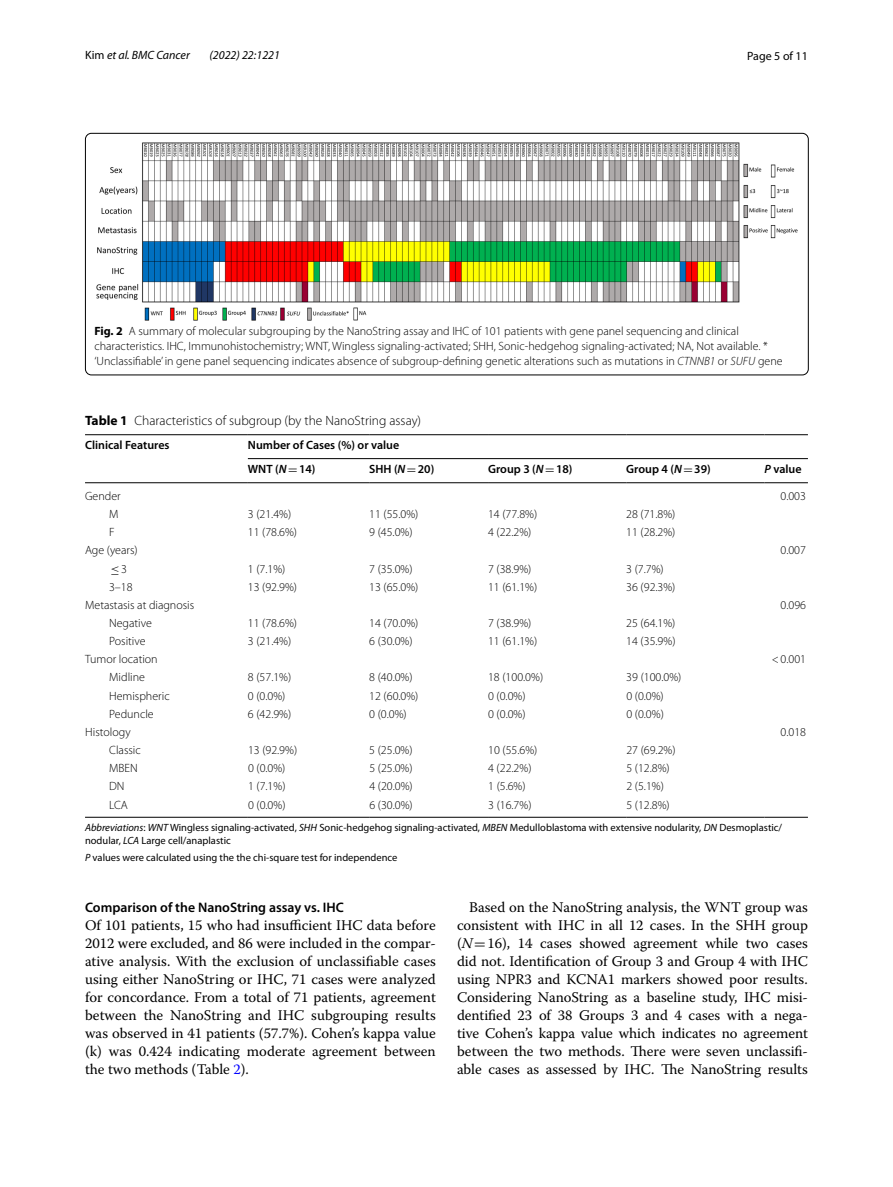
<style>
.page{position:relative;width:893px;height:1187px;background:#fff}
.page>*{position:absolute;margin:0;border:0;box-sizing:border-box;transform-origin:0 0}
.t1{font:14.7px/18px "Warnock Pro";color:#000;text-align:justify}
.t2{font:600 13.8px "Myriad Pro";color:#000}
.t3{font:300 13.5px "Myriad Pro";color:#000}
.t4{font:300 12px/15px "Myriad Pro";color:#000}
.t5{font:600 12px/23.9px "Myriad Pro";color:#000}
.t6{font:italic 12px "Myriad Pro";color:#000}
.t7{font:12px "Myriad Pro";color:#000}
.t8{font:12px "MTSY";color:#000}
.t9{font:10.5px/12.8px "Myriad Pro";color:#000}
.s1{font-style:normal}
.s2{font-weight:700}
.s3{font-style:italic}
.s4{font-family:"MTSY";font-weight:400}
.s5{font-family:"Myriad Pro";font-weight:300}
.s6{color:#00f}
.s7{font-family:"MTSY"}
</style>
<div class="page">
<img style="left:97px;top:142px;width:700px;height:178px">
<div style="left:85px;top:133px;width:723px;height:242px;border:1px solid #000;border-radius:6px"></div>
<hr style="left:85px;top:434px;width:163px;height:1px;background:#000">
<hr style="left:85px;top:482px;width:163px;height:1px;background:#000">
<hr style="left:248px;top:434px;width:121px;height:1px;background:#000">
<hr style="left:369px;top:434px;width:119px;height:1px;background:#000">
<hr style="left:488px;top:434px;width:138px;height:1px;background:#000">
<hr style="left:626px;top:434px;width:138px;height:1px;background:#000">
<hr style="left:764px;top:434px;width:44px;height:1px;background:#000">
<hr style="left:248px;top:482px;width:121px;height:1px;background:#000">
<hr style="left:369px;top:482px;width:119px;height:1px;background:#000">
<hr style="left:488px;top:482px;width:138px;height:1px;background:#000">
<hr style="left:626px;top:482px;width:138px;height:1px;background:#000">
<hr style="left:764px;top:482px;width:44px;height:1px;background:#000">
<hr style="left:85px;top:817px;width:163px;height:1px;background:#000">
<hr style="left:248px;top:817px;width:121px;height:1px;background:#000">
<hr style="left:369px;top:817px;width:119px;height:1px;background:#000">
<hr style="left:488px;top:817px;width:138px;height:1px;background:#000">
<hr style="left:626px;top:817px;width:138px;height:1px;background:#000">
<hr style="left:764px;top:817px;width:44px;height:1px;background:#000">
<hr style="left:248px;top:458px;width:560px;height:1px;background:#000">
<p class="t6" style="left:85px;top:48px;width:106px"><span class="s1">Kim</span> et al. BMC Cancer</p>
<p class="t6" style="left:209px;top:48px;width:72px">(2022) 22:1221</p>
<p class="t7" style="left:747px;top:48px;width:62px">Page 5 of 11</p>
<p class="t4" style="left:94px;top:324px;width:690px"><span class="s2">Fig. 2</span> A summary of molecular subgrouping by the NanoString assay and IHC of 101 patients with gene panel sequencing and clinical characteristics. IHC, Immunohistochemistry; WNT, Wingless signaling-activated; SHH, Sonic-hedgehog signaling-activated; NA, Not available. * ‘Unclassifiable’ in gene panel sequencing indicates absence of subgroup-defining genetic alterations such as mutations in <span class="s3">CTNNB1</span> or <span class="s3">SUFU</span> gene</p>
<p class="t3" style="left:85px;top:413px;width:338px"><span class="s2">Table 1</span> Characteristics of subgroup (by the NanoString assay)</p>
<p class="t5" style="left:85px;top:433px;width:86px">Clinical Features</p>
<p class="t5" style="left:248px;top:433px;width:153px">Number of Cases (%) or value<br>WNT (<span class="s3">N</span><span class="s4">=</span>14)</p>
<p class="t5" style="left:369px;top:456px;width:67px">SHH (<span class="s3">N</span><span class="s4">=</span>20)</p>
<p class="t5" style="left:488px;top:456px;width:86px">Group 3 (<span class="s3">N</span><span class="s4">=</span>18)</p>
<p class="t5" style="left:626px;top:456px;width:86px">Group 4 (<span class="s3">N</span><span class="s4">=</span>39)</p>
<p class="t5" style="left:764px;top:456px;width:39px"><span class="s3">P</span> value</p>
<p class="t4" style="left:85px;top:488px;width:37px">Gender</p>
<p class="t4" style="left:780px;top:488px;width:27px">0.003</p>
<p class="t4" style="left:109px;top:506px;width:11px">M</p>
<p class="t4" style="left:248px;top:506px;width:45px">3 (21.4%)</p>
<p class="t4" style="left:369px;top:506px;width:51px">11 (55.0%)</p>
<p class="t4" style="left:488px;top:506px;width:51px">14 (77.8%)</p>
<p class="t4" style="left:626px;top:506px;width:51px">28 (71.8%)</p>
<p class="t4" style="left:109px;top:525px;width:7px">F</p>
<p class="t4" style="left:248px;top:525px;width:51px">11 (78.6%)</p>
<p class="t4" style="left:369px;top:525px;width:45px">9 (45.0%)</p>
<p class="t4" style="left:488px;top:525px;width:45px">4 (22.2%)</p>
<p class="t4" style="left:626px;top:525px;width:51px">11 (28.2%)</p>
<p class="t4" style="left:85px;top:543px;width:54px">Age (years)</p>
<p class="t4" style="left:780px;top:543px;width:27px">0.007</p>
<p class="t8" style="left:111px;top:561px;width:18px">≤<span class="s5">3</span></p>
<p class="t4" style="left:248px;top:561px;width:39px">1 (7.1%)</p>
<p class="t4" style="left:369px;top:561px;width:45px">7 (35.0%)</p>
<p class="t4" style="left:488px;top:561px;width:45px">7 (38.9%)</p>
<p class="t4" style="left:626px;top:561px;width:39px">3 (7.7%)</p>
<p class="t4" style="left:109px;top:579px;width:25px">3–18</p>
<p class="t4" style="left:248px;top:579px;width:51px">13 (92.9%)</p>
<p class="t4" style="left:369px;top:579px;width:51px">13 (65.0%)</p>
<p class="t4" style="left:488px;top:579px;width:51px">11 (61.1%)</p>
<p class="t4" style="left:626px;top:579px;width:51px">36 (92.3%)</p>
<p class="t4" style="left:85px;top:597px;width:111px">Metastasis at diagnosis</p>
<p class="t4" style="left:780px;top:597px;width:27px">0.096</p>
<p class="t4" style="left:109px;top:615px;width:44px">Negative</p>
<p class="t4" style="left:248px;top:615px;width:51px">11 (78.6%)</p>
<p class="t4" style="left:369px;top:615px;width:51px">14 (70.0%)</p>
<p class="t4" style="left:488px;top:615px;width:45px">7 (38.9%)</p>
<p class="t4" style="left:626px;top:615px;width:51px">25 (64.1%)</p>
<p class="t4" style="left:109px;top:633px;width:38px">Positive</p>
<p class="t4" style="left:248px;top:633px;width:45px">3 (21.4%)</p>
<p class="t4" style="left:369px;top:633px;width:45px">6 (30.0%)</p>
<p class="t4" style="left:488px;top:633px;width:51px">11 (61.1%)</p>
<p class="t4" style="left:626px;top:633px;width:51px">14 (35.9%)</p>
<p class="t4" style="left:85px;top:652px;width:74px">Tumor location</p>
<p class="t4" style="left:772px;top:652px;width:36px">&lt;0.001</p>
<p class="t4" style="left:109px;top:670px;width:37px">Midline</p>
<p class="t4" style="left:248px;top:670px;width:45px">8 (57.1%)</p>
<p class="t4" style="left:369px;top:670px;width:45px">8 (40.0%)</p>
<p class="t4" style="left:488px;top:670px;width:57px">18 (100.0%)</p>
<p class="t4" style="left:626px;top:670px;width:57px">39 (100.0%)</p>
<p class="t4" style="left:109px;top:688px;width:62px">Hemispheric</p>
<p class="t4" style="left:248px;top:688px;width:39px">0 (0.0%)</p>
<p class="t4" style="left:369px;top:688px;width:51px">12 (60.0%)</p>
<p class="t4" style="left:488px;top:688px;width:39px">0 (0.0%)</p>
<p class="t4" style="left:626px;top:688px;width:39px">0 (0.0%)</p>
<p class="t4" style="left:109px;top:706px;width:46px">Peduncle</p>
<p class="t4" style="left:248px;top:706px;width:45px">6 (42.9%)</p>
<p class="t4" style="left:369px;top:706px;width:39px">0 (0.0%)</p>
<p class="t4" style="left:488px;top:706px;width:39px">0 (0.0%)</p>
<p class="t4" style="left:626px;top:706px;width:39px">0 (0.0%)</p>
<p class="t4" style="left:85px;top:724px;width:47px">Histology</p>
<p class="t4" style="left:781px;top:724px;width:27px">0.018</p>
<p class="t4" style="left:109px;top:742px;width:33px">Classic</p>
<p class="t4" style="left:248px;top:742px;width:51px">13 (92.9%)</p>
<p class="t4" style="left:369px;top:742px;width:45px">5 (25.0%)</p>
<p class="t4" style="left:488px;top:742px;width:51px">10 (55.6%)</p>
<p class="t4" style="left:626px;top:742px;width:51px">27 (69.2%)</p>
<p class="t4" style="left:109px;top:760px;width:30px">MBEN</p>
<p class="t4" style="left:248px;top:760px;width:39px">0 (0.0%)</p>
<p class="t4" style="left:369px;top:760px;width:45px">5 (25.0%)</p>
<p class="t4" style="left:488px;top:760px;width:45px">4 (22.2%)</p>
<p class="t4" style="left:626px;top:760px;width:45px">5 (12.8%)</p>
<p class="t4" style="left:109px;top:779px;width:17px">DN</p>
<p class="t4" style="left:248px;top:779px;width:39px">1 (7.1%)</p>
<p class="t4" style="left:369px;top:779px;width:45px">4 (20.0%)</p>
<p class="t4" style="left:488px;top:779px;width:39px">1 (5.6%)</p>
<p class="t4" style="left:626px;top:779px;width:39px">2 (5.1%)</p>
<p class="t4" style="left:109px;top:797px;width:20px">LCA</p>
<p class="t4" style="left:248px;top:797px;width:39px">0 (0.0%)</p>
<p class="t4" style="left:369px;top:797px;width:45px">6 (30.0%)</p>
<p class="t4" style="left:488px;top:797px;width:45px">3 (16.7%)</p>
<p class="t4" style="left:626px;top:797px;width:45px">5 (12.8%)</p>
<p class="t9" style="left:85px;top:820px;width:699px"><span class="s3">Abbreviations</span>: <span class="s3">WNT</span> Wingless signaling-activated, <span class="s3">SHH</span> Sonic-hedgehog signaling-activated, <span class="s3">MBEN</span> Medulloblastoma with extensive nodularity, <span class="s3">DN</span> Desmoplastic/ nodular, <span class="s3">LCA</span> Large cell/anaplastic</p>
<p class="t9" style="left:85px;top:850px;width:314px"><span class="s3">P</span> values were calculated using the the chi-square test for independence</p>
<p class="t2" style="left:85px;top:898px;width:260px">Comparison of the NanoString assay vs. IHC</p>
<p class="t1" style="left:85px;top:915px;width:352px">Of 101 patients, 15 who had insufficient IHC data before 2012 were excluded, and 86 were included in the compar&shy;ative analysis. With the exclusion of unclassifiable cases using either NanoString or IHC, 71 cases were analyzed for concordance. From a total of 71 patients, agreement between the NanoString and IHC subgrouping results was observed in 41 patients (57.7%). Cohen’s kappa value (k) was 0.424 indicating moderate agreement between the two methods (Table <span class="s6">2</span>).</p>
<p class="t1" style="left:457px;top:897px;width:352px;text-indent:12px">Based on the NanoString analysis, the WNT group was consistent with IHC in all 12 cases. In the SHH group (<span class="s3">N</span><span class="s7">=</span>16), 14 cases showed agreement while two cases did not. Identification of Group 3 and Group 4 with IHC using NPR3 and KCNA1 markers showed poor results.<br>Considering NanoString as a baseline study, IHC misi&shy;dentified 23 of 38 Groups 3 and 4 cases with a nega&shy;tive Cohen’s kappa value which indicates no agreement between the two methods. There were seven unclassifi&shy;able cases as assessed by IHC. The NanoString results</p>
</div>
